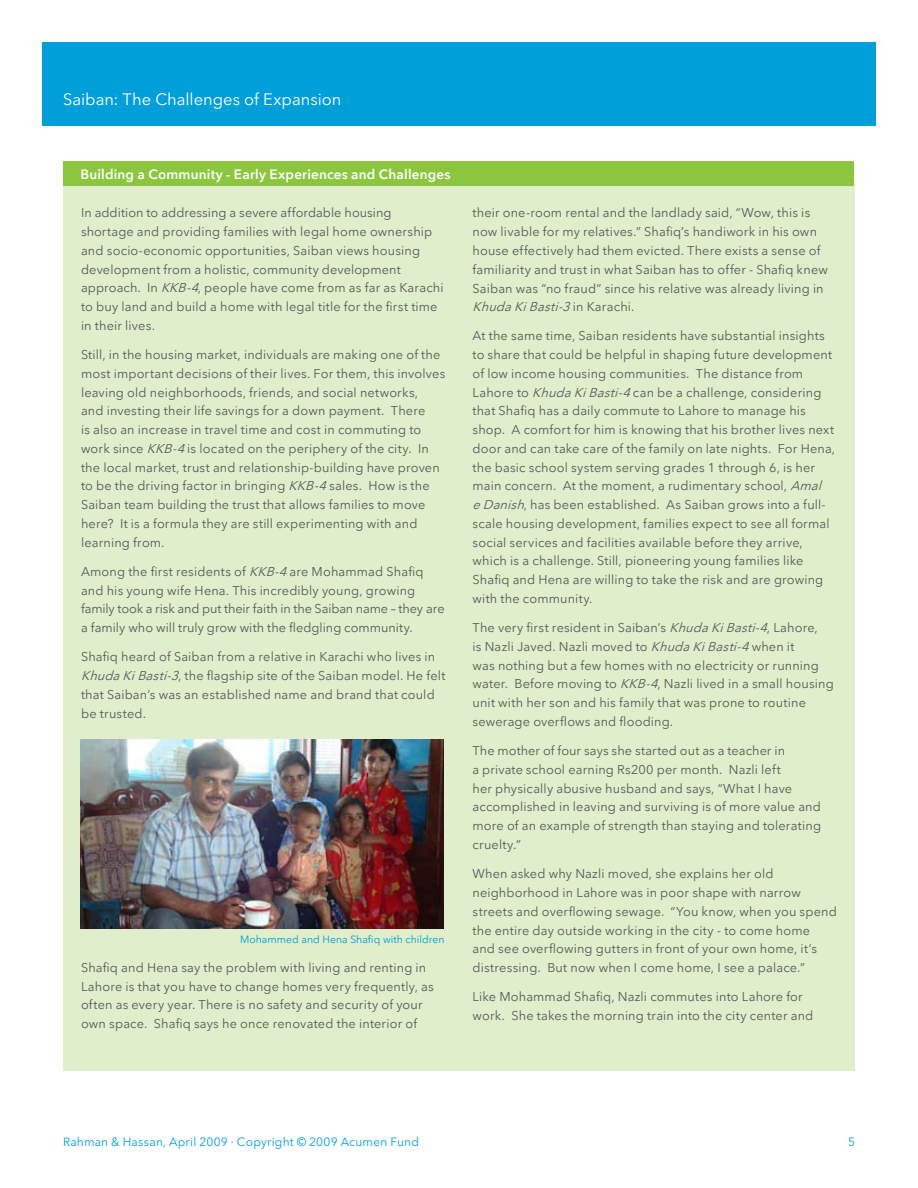
<style>
.page{position:relative;width:918px;height:1188px;background:#fff}
.page>*{position:absolute;margin:0;border:0;box-sizing:border-box;transform-origin:0 0}
.t1{font:16.5px "Avenir Next LT Pro";color:#fff}
.t2{font:600 13.5px "Avenir Next LT Pro";letter-spacing:.015em;color:#fff}
.t3{font:12.75px/18.8px "Avenir Next LT Pro";letter-spacing:.01em;color:#58595b}
.t4{font:12px "Avenir Next LT Pro";letter-spacing:.015em;color:#009fda}
.t5{font:10.5px "Avenir Next LT Pro";color:#009fda}
.s1{font-style:italic}
</style>
<div class="page">
<div style="left:42px;top:42px;width:834px;height:84px;background:#009fda"></div>
<div style="left:63px;top:183px;width:792px;height:888px;background:#e0eecb"></div>
<div style="left:63px;top:162px;width:791px;height:24px;background:#8cc63f"></div>
<img style="left:80px;top:740px;width:364px;height:189px">
<p class="t1" style="left:63px;top:89px;width:280px">Saiban: The Challenges of Expansion</p>
<p class="t2" style="left:80px;top:166px;width:372px">Building a Community - Early Experiences and Challenges</p>
<p class="t3" style="left:81px;top:204px;width:364px">In addition to addressing a severe affordable housing shortage and providing families with legal home ownership and socio-economic opportunities, Saiban views housing development from a holistic, community development approach. In <span class="s1">KKB-4</span>, people have come from as far as Karachi to buy land and build a home with legal title for the first time in their lives.</p>
<p class="t3" style="left:81px;top:345px;width:366px">Still, in the housing market, individuals are making one of the most important decisions of their lives. For them, this involves leaving old neighborhoods, friends, and social networks,<br>and investing their life savings for a down payment. There<br>is also an increase in travel time and cost in commuting to work since <span class="s1">KKB-4</span>is located on the periphery of the city. In the local market, trust and relationship-building have proven to be the driving factor in bringing <span class="s1">KKB-4</span>sales. How is the Saiban team building the trust that allows families to move here? It is a formula they are still experimenting with and learning from.</p>
<p class="t3" style="left:81px;top:562px;width:365px">Among the first residents of <span class="s1">KKB-4</span>are Mohammad Shafiq and his young wife Hena. This incredibly young, growing family took a risk and put their faith in the Saiban name – they are a family who will truly grow with the fledgling community.</p>
<p class="t3" style="left:81px;top:648px;width:366px">Shafiq heard of Saiban from a relative in Karachi who lives in <span class="s1">KhudaKiBasti-3</span>, the flagship site of the Saiban model. He felt that Saiban’s was an established name and brand that could be trusted.</p>
<p class="t5" style="left:240px;top:933px;width:206px">Mohammed and Hena Shafiq with children</p>
<p class="t3" style="left:81px;top:958px;width:354px">Shafiq and Hena say the problem with living and renting in Lahore is that you have to change homes very frequently, as often as every year. There is no safety and security of your own space. Shafiq says he once renovated the interior of</p>
<p class="t3" style="left:472px;top:204px;width:357px">their one-room rental and the landlady said, “Wow, this is now livable for my relatives.” Shafiq’s handiwork in his own house effectively had them evicted. There exists a sense of familiarity and trust in what Saiban has to offer - Shafiq knew Saiban was “no fraud” since his relative was already living in <span class="s1">KhudaKiBasti-3</span>i n K a r a c h i .</p>
<p class="t3" style="left:472px;top:327px;width:364px">At the same time, Saiban residents have substantial insights to share that could be helpful in shaping future development of low income housing communities. The distance from Lahore to <span class="s1">KhudaKiBasti-4</span>can be a challenge, considering that Shafiq has a daily commute to Lahore to manage his shop. A comfort for him is knowing that his brother lives next door and can take care of the family on late nights. For Hena, the basic school system serving grades 1 through 6, is her main concern. At the moment, a rudimentary school, <span class="s1">Amal eDanish</span>, has been established. As Saiban grows into a full&shy;scale housing development, families expect to see all formal social services and facilities available before they arrive, which is a challenge. Still, pioneering young families like Shafiq and Hena are willing to take the risk and are growing with the community.</p>
<p class="t3" style="left:472px;top:618px;width:363px">The very first resident in Saiban’s <span class="s1">KhudaKiBasti-4</span>, Lahore,<br>is Nazli Javed. Nazli moved to <span class="s1">KhudaKiBasti-4</span>when it<br>was nothing but a few homes with no electricity or running water. Before moving to <span class="s1">KKB-4</span>, Nazli lived in a small housing unit with her son and his family that was prone to routine sewerage overflows and flooding.</p>
<p class="t3" style="left:472px;top:741px;width:350px">The mother of four says she started out as a teacher in<br>a private school earning Rs200 per month. Nazli left<br>her physically abusive husband and says, “What I have accomplished in leaving and surviving is of more value and more of an example of strength than staying and tolerating cruelty.”</p>
<p class="t3" style="left:472px;top:864px;width:366px">When asked why Nazli moved, she explains her old neighborhood in Lahore was in poor shape with narrow streets and overflowing sewage. “You know, when you spend the entire day outside working in the city - to come home<br>and see overflowing gutters in front of your own home, it’s distressing. But now when I come home, I see a palace.”</p>
<p class="t3" style="left:472px;top:987px;width:342px">Like Mohammad Shafiq, Nazli commutes into Lahore for work. She takes the morning train into the city center and</p>
<p class="t4" style="left:63px;top:1135px;width:358px">Rahman &amp; Hassan, April 2009 · Copyright © 2009 Acumen Fund</p>
<p class="t4" style="left:848px;top:1135px;width:8px">5</p>
</div>
